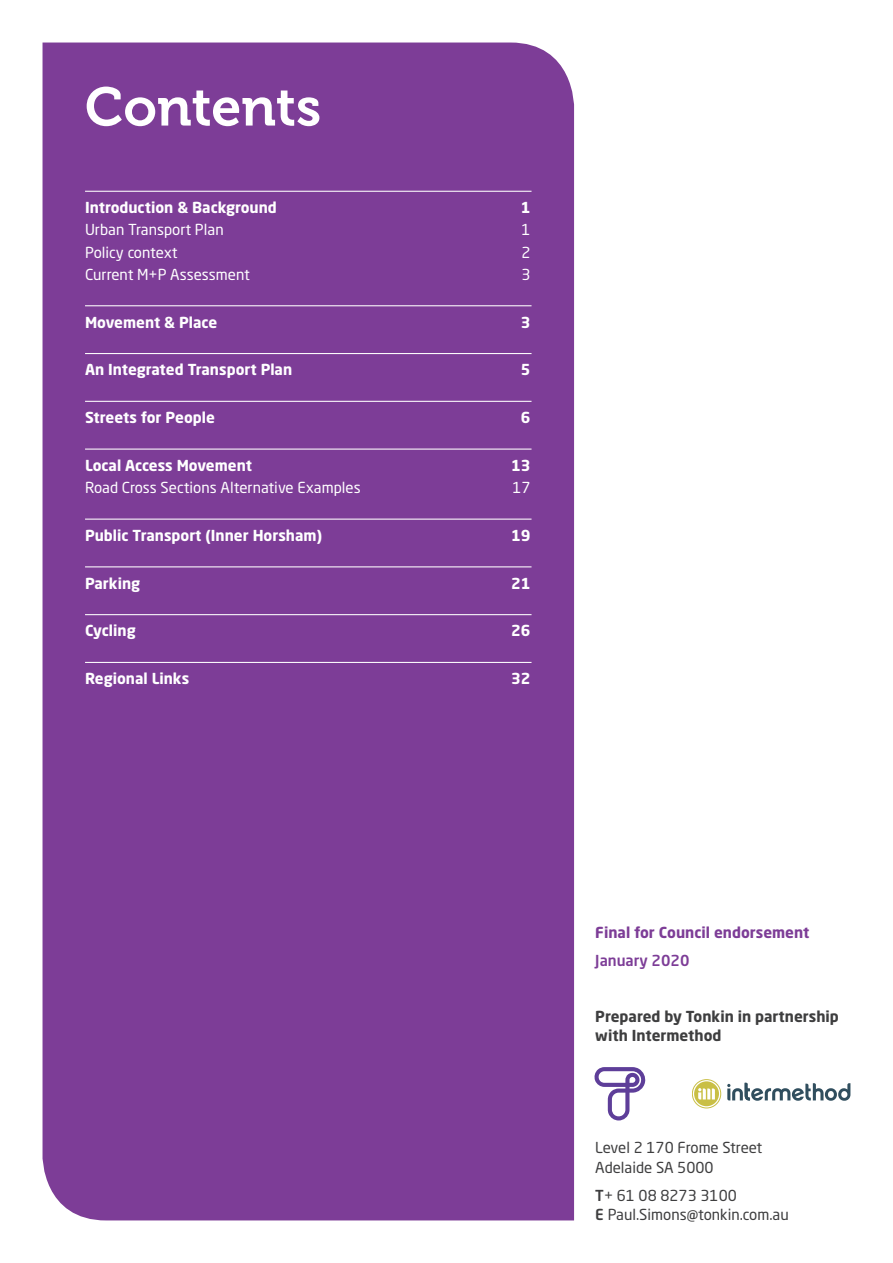
<style>
.page{position:relative;width:893px;height:1263px;background:#fff}
.page>*{position:absolute;margin:0;border:0;box-sizing:border-box;transform-origin:0 0}
.t1{font:54px "Museo 700";color:#fff}
.t2{font:700 15px "Neo Sans Pro";color:#fff}
.t3{font:15px "Neo Sans Pro";color:#fff}
.Body_text{font:15px/19.5px "Neo Sans Pro";color:#3e3e3f}
.Body_text-2{font:700 15px/19.5px "Neo Sans Pro";color:#3e3e3f}
.Body_text-3{font:700 15px "Neo Sans Pro";color:#7d3d97}
.Body_text-4{font:500 15px "Neo Sans Pro";color:#7d3d97}
.s1{font-weight:500}
</style>
<div class="page">
<div style="left:43px;top:43px;width:531px;height:1177px;background:#7d3d97"></div>
<hr style="left:85px;top:191px;width:446px;height:1px;background:#fff">
<hr style="left:85px;top:305px;width:446px;height:1px;background:#fff">
<hr style="left:85px;top:353px;width:446px;height:1px;background:#fff">
<hr style="left:85px;top:401px;width:446px;height:1px;background:#fff">
<hr style="left:85px;top:449px;width:446px;height:1px;background:#fff">
<hr style="left:85px;top:519px;width:446px;height:1px;background:#fff">
<hr style="left:85px;top:566px;width:446px;height:1px;background:#fff">
<hr style="left:85px;top:614px;width:446px;height:1px;background:#fff">
<hr style="left:85px;top:662px;width:446px;height:1px;background:#fff">
<svg style="left:594px;top:1067px;width:51px;height:53px"></svg>
<div style="left:692px;top:1079px;width:29px;height:29px;border:1px solid #c9bf45;border-radius:50%"></div>
<div style="left:694px;top:1081px;width:25px;height:25px;background:#c9bf45;border-radius:50%"></div>
<svg style="left:698px;top:1088px;width:17px;height:11px"></svg>
<svg style="left:727px;top:1083px;width:123px;height:18px"></svg>
<p class="t1" style="left:85px;top:77px;width:238px">Contents</p>
<p class="t2" style="left:85px;top:198px;width:193px">Introduction &amp; Background</p>
<p class="t2" style="left:521px;top:198px;width:11px">1</p>
<p class="t3" style="left:85px;top:221px;width:140px">Urban Transport Plan</p>
<p class="t3" style="left:521px;top:221px;width:11px">1</p>
<p class="t3" style="left:85px;top:243px;width:94px">Policy context</p>
<p class="t3" style="left:521px;top:243px;width:11px">2</p>
<p class="t3" style="left:85px;top:265px;width:166px">Current M+P Assessment</p>
<p class="t3" style="left:521px;top:265px;width:11px">3</p>
<p class="t2" style="left:85px;top:312px;width:134px">Movement &amp; Place</p>
<p class="t2" style="left:521px;top:312px;width:11px">3</p>
<p class="t2" style="left:85px;top:360px;width:209px">An Integrated Transport Plan</p>
<p class="t2" style="left:521px;top:360px;width:11px">5</p>
<p class="t2" style="left:85px;top:408px;width:131px">Streets for People</p>
<p class="t2" style="left:521px;top:408px;width:11px">6</p>
<p class="t2" style="left:85px;top:456px;width:169px">Local Access Movement</p>
<p class="t2" style="left:511px;top:456px;width:21px">13</p>
<p class="t3" style="left:85px;top:478px;width:277px">Road Cross Sections Alternative Examples</p>
<p class="t3" style="left:512px;top:478px;width:20px">17</p>
<p class="t2" style="left:85px;top:526px;width:239px">Public Transport (Inner Horsham)</p>
<p class="t2" style="left:511px;top:526px;width:21px">19</p>
<p class="t2" style="left:85px;top:573px;width:57px">Parking</p>
<p class="t2" style="left:511px;top:573px;width:21px">21</p>
<p class="t2" style="left:85px;top:621px;width:52px">Cycling</p>
<p class="t2" style="left:511px;top:621px;width:21px">26</p>
<p class="t2" style="left:85px;top:669px;width:106px">Regional Links</p>
<p class="t2" style="left:511px;top:669px;width:21px">32</p>
<p class="Body_text-3" style="left:595px;top:923px;width:216px">Final for Council endorsement</p>
<p class="Body_text-4" style="left:595px;top:951px;width:96px">January 2020</p>
<p class="Body_text-2" style="left:595px;top:1006px;width:245px">Prepared by Tonkin in partnership with Intermethod</p>
<p class="Body_text" style="left:595px;top:1138px;width:169px">Level 2 170 Frome Street<br>Adelaide SA 5000</p>
<p class="Body_text" style="left:595px;top:1185px;width:195px"><span class="s1">T</span>+ 61 08 8273 3100<br><span class="s1">E</span> Paul.Simons@tonkin.com.au</p>
</div>
